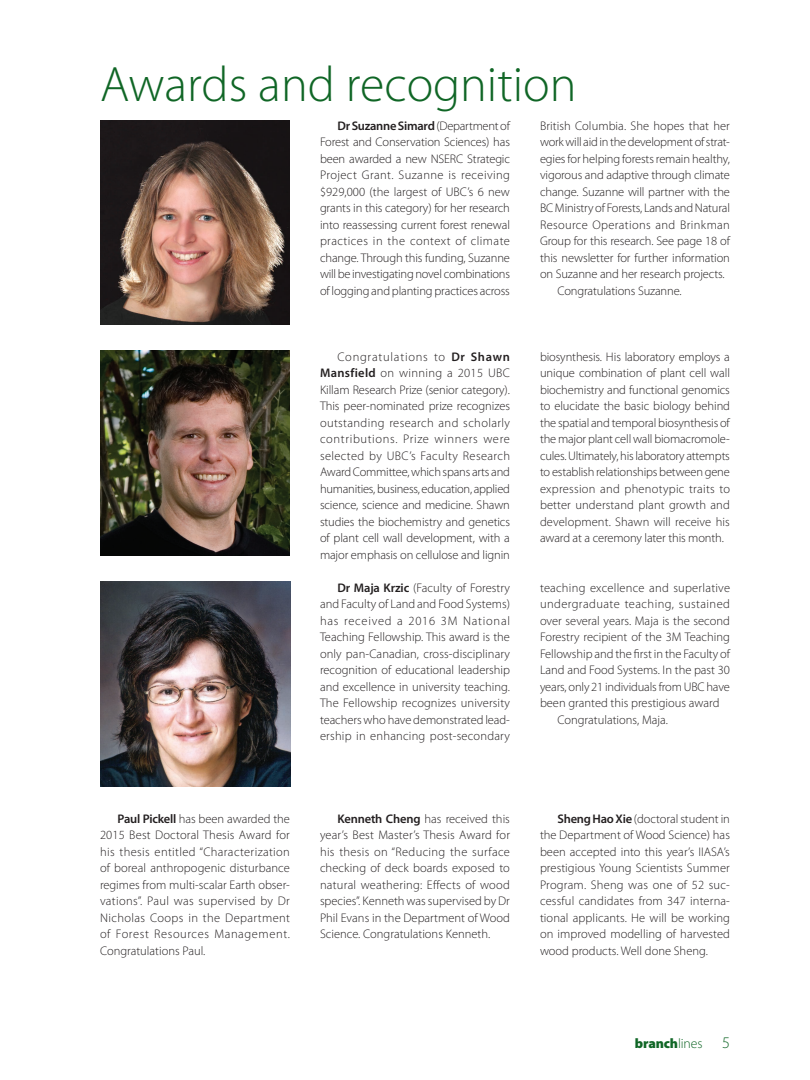
<style>
.page{position:relative;width:810px;height:1080px;background:#fff}
.page>*{position:absolute;margin:0;border:0;box-sizing:border-box;transform-origin:0 0}
.green_headline{font:300 50px "Myriad Pro";color:#106626}
.t1{font:900 13.75px "Myriad Pro";letter-spacing:-.01em;color:#106626}
.Body{font:300 12.5px/16.5px "Myriad Pro";letter-spacing:-.005em;color:#231f20;text-align:justify}
.s1{font-weight:600}
.s2{font-weight:300}
.s3{font-weight:300;font-size:16.25px}
</style>
<div class="page">
<img style="left:100px;top:582px;width:190px;height:204px">
<img style="left:100px;top:351px;width:190px;height:205px">
<img style="left:100px;top:120px;width:190px;height:205px">
<p class="green_headline" style="left:100px;top:54px;width:478px">Awards and recognition</p>
<p class="Body" style="left:320px;top:117px;width:192px;text-indent:18px"><span class="s1">Dr Suzanne Simard</span> (Department of Forest and Conservation Sciences) has been awarded a new NSERC Strategic Project Grant. Suzanne is receiving $929,000 (the largest of UBC’s 6 new grants in this category) for her research into reassessing current forest renewal practices in the context of climate change. Through this funding, Suzanne will be investigating novel combinations of logging and planting practices across</p>
<p class="Body" style="left:540px;top:117px;width:192px">British Columbia. She hopes that her work will aid in the development of strat&shy;egies for helping forests remain healthy, vigorous and adaptive through climate change. Suzanne will partner with the BC Ministry of Forests, Lands and Natural Resource Operations and Brinkman Group for this research. See page 18 of this newsletter for further information on Suzanne and her research projects.</p>
<p class="Body" style="left:558px;top:282px;width:126px">Congratulations Suzanne.</p>
<p class="Body" style="left:320px;top:348px;width:192px;text-indent:18px">Congratulations to <span class="s1">Dr Shawn Mansfield</span> on winning a 2015 UBC Killam Research Prize (senior category).<br>This peer-nominated prize recognizes outstanding research and scholarly contributions. Prize winners were selected by UBC’s Faculty Research Award Committee, which spans arts and humanities, business, education, applied science, science and medicine. Shawn studies the biochemistry and genetics of plant cell wall development, with a major emphasis on cellulose and lignin</p>
<p class="Body" style="left:540px;top:348px;width:192px">biosynthesis. His laboratory employs a unique combination of plant cell wall biochemistry and functional genomics to elucidate the basic biology behind the spatial and temporal biosynthesis of the major plant cell wall biomacromole&shy;cules. Ultimately, his laboratory attempts to establish relationships between gene expression and phenotypic traits to better understand plant growth and development. Shawn will receive his award at a ceremony later this month.</p>
<p class="Body" style="left:320px;top:579px;width:192px;text-indent:18px"><span class="s1">Dr Maja Krzic</span> (Faculty of Forestry and Faculty of Land and Food Systems) has received a 2016 3M National Teaching Fellowship. This award is the only pan-Canadian, cross-disciplinary recognition of educational leadership and excellence in university teaching.<br>The Fellowship recognizes university teachers who have demonstrated lead&shy;ership in enhancing post-secondary</p>
<p class="Body" style="left:540px;top:579px;width:192px">teaching excellence and superlative undergraduate teaching, sustained over several years. Maja is the second Forestry recipient of the 3M Teaching Fellowship and the first in the Faculty of Land and Food Systems. In the past 30 years, only 21 individuals from UBC have been granted this prestigious award</p>
<p class="Body" style="left:558px;top:711px;width:112px">Congratulations, Maja.</p>
<p class="Body" style="left:100px;top:810px;width:192px;text-indent:18px"><span class="s1">Paul Pickell</span> has been awarded the 2015 Best Doctoral Thesis Award for his thesis entitled “Characterization of boreal anthropogenic disturbance regimes from multi-scalar Earth obser&shy;vations”. Paul was supervised by Dr Nicholas Coops in the Department of Forest Resources Management.<br>Congratulations Paul.</p>
<p class="Body" style="left:320px;top:810px;width:192px;text-indent:18px"><span class="s1">Kenneth Cheng</span> has received this year’s Best Master’s Thesis Award for his thesis on “Reducing the surface checking of deck boards exposed to natural weathering: Effects of wood species”. Kenneth was supervised by Dr Phil Evans in the Department of Wood Science. Congratulations Kenneth.</p>
<p class="Body" style="left:540px;top:810px;width:192px;text-indent:18px"><span class="s1">Sheng Hao Xie</span> (doctoral student in the Department of Wood Science) has been accepted into this year’s IIASA’s prestigious Young Scientists Summer Program. Sheng was one of 52 suc&shy;cessful candidates from 347 interna&shy;tional applicants. He will be working on improved modelling of harvested wood products. Well done Sheng.</p>
<p class="t1" style="left:635px;top:1035px;width:97px">branch<span class="s2">lines</span> <span class="s3">5</span></p>
</div>
